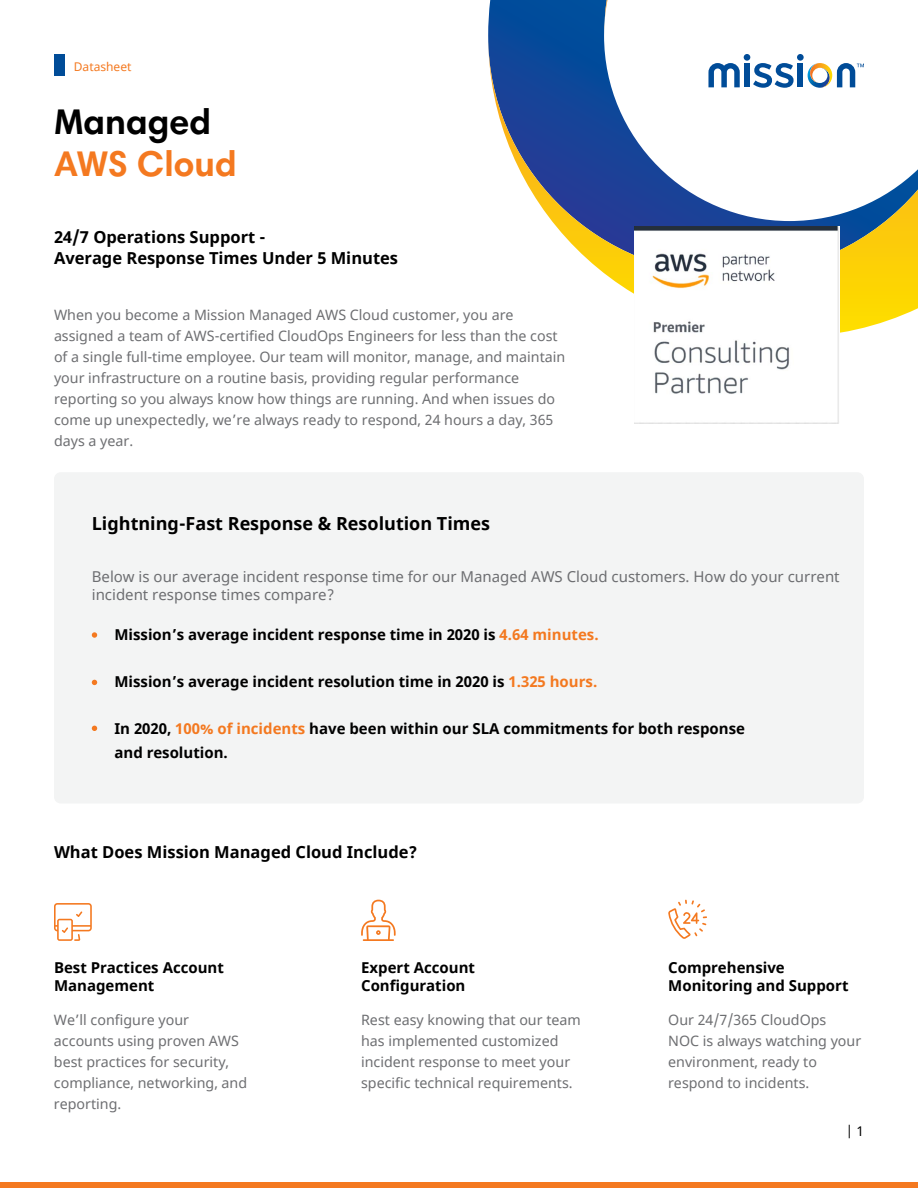
<style>
.page{position:relative;width:918px;height:1188px;background:#fff}
.page>*{position:absolute;margin:0;border:0;box-sizing:border-box;transform-origin:0 0}
.t1{font:700 36px "Harmonia Sans Pro Cyr";color:#f47920}
.t2{font:700 36px "Harmonia Sans Pro Cyr";color:#000}
.t3{font:700 18px "Noto Sans";color:#000}
.t4{font:700 16.5px/21px "Noto Sans";color:#000}
.t5{font:700 15px/18px "Noto Sans";color:#000}
.t6{font:15px/18px "Noto Sans";color:#6d6e71}
.t7{font:14.25px/21px "Noto Sans";color:#6d6e71}
.t8{font:13.5px "Noto Sans";color:#000}
.t9{font:12px "Noto Sans";color:#f47920}
.s1{color:#f47920}
</style>
<div class="page">
<div style="left:0;top:1183px;width:918px;height:5px;background:#f47920"></div>
<div style="left:54px;top:472px;width:810px;height:332px;background:#f3f4f4;border-radius:7px"></div>
<svg style="left:488px;top:0;width:430px;height:333px"></svg>
<svg style="left:753px;top:63px;width:41px;height:25px"></svg>
<div style="left:744px;top:54px;width:6px;height:7px;background:#004c98;border-radius:50%"></div>
<div style="left:744px;top:63px;width:6px;height:24px;background:#004c98"></div>
<div style="left:797px;top:54px;width:7px;height:7px;background:#004c98;border-radius:50%"></div>
<div style="left:798px;top:63px;width:5px;height:24px;background:#004c98"></div>
<svg style="left:708px;top:63px;width:32px;height:24px"></svg>
<svg style="left:808px;top:63px;width:56px;height:25px"></svg>
<div style="left:54px;top:54px;width:11px;height:22px;background:#004c98"></div>
<svg style="left:54px;top:903px;width:38px;height:38px"></svg>
<svg style="left:668px;top:900px;width:39px;height:39px"></svg>
<svg style="left:361px;top:900px;width:35px;height:41px"></svg>
<img style="left:634px;top:227px;width:205px;height:197px">
<svg style="left:92px;top:632px;width:5px;height:6px"></svg>
<svg style="left:92px;top:680px;width:5px;height:5px"></svg>
<svg style="left:92px;top:726px;width:5px;height:5px"></svg>
<p class="t9" style="left:74px;top:59px;width:59px">Datasheet</p>
<h1 class="t2" style="left:54px;top:98px;width:159px">Managed</h1>
<h1 class="t1" style="left:54px;top:140px;width:184px">AWS Cloud</h1>
<p class="t4" style="left:54px;top:227px;width:346px">24/7 Operations Support -<br>Average Response Times Under 5 Minutes</p>
<p class="t7" style="left:54px;top:305px;width:513px">When you become a Mission Managed AWS Cloud customer, you are assigned a team of AWS-certified CloudOps Engineers for less than the cost of a single full-time employee. Our team will monitor, manage, and maintain your infrastructure on a routine basis, providing regular performance reporting so you always know how things are running. And when issues do come up unexpectedly, we’re always ready to respond, 24 hours a day, 365 days a year.</p>
<p class="t3" style="left:92px;top:511px;width:400px">Lightning-Fast Response &amp; Resolution Times</p>
<p class="t6" style="left:92px;top:568px;width:749px">Below is our average incident response time for our Managed AWS Cloud customers. How do your current incident response times compare?</p>
<p class="t5" style="left:114px;top:625px;width:486px">Mission’s average incident response time in 2020 is <span class="s1">4.64 minutes.</span></p>
<p class="t5" style="left:114px;top:673px;width:484px">Mission’s average incident resolution time in 2020 is <span class="s1">1.325 hours.</span></p>
<p class="t5" style="left:114px;top:717px;width:632px;line-height:24px">In 2020, <span class="s1">100% of incidents</span> have been within our SLA commitments for both response and resolution.</p>
<p class="t4" style="left:54px;top:842px;width:365px">What Does Mission Managed Cloud Include?</p>
<p class="t5" style="left:54px;top:959px;width:171px">Best Practices Account<br>Management</p>
<p class="t5" style="left:668px;top:959px;width:182px">Comprehensive<br>Monitoring and Support</p>
<p class="t7" style="left:361px;top:1010px;width:221px">Rest easy knowing that our team has implemented customized incident response to meet your specific technical requirements.</p>
<p class="t5" style="left:361px;top:959px;width:115px">Expert Account<br>Configuration</p>
<p class="t7" style="left:668px;top:1010px;width:195px">Our 24/7/365 CloudOps<br>NOC is always watching your environment, ready to respond to incidents.</p>
<p class="t7" style="left:54px;top:1010px;width:195px">We’ll configure your accounts using proven AWS best practices for security, compliance, networking, and reporting.</p>
<p class="t8" style="left:846px;top:1121px;width:20px">| 1</p>
</div>
